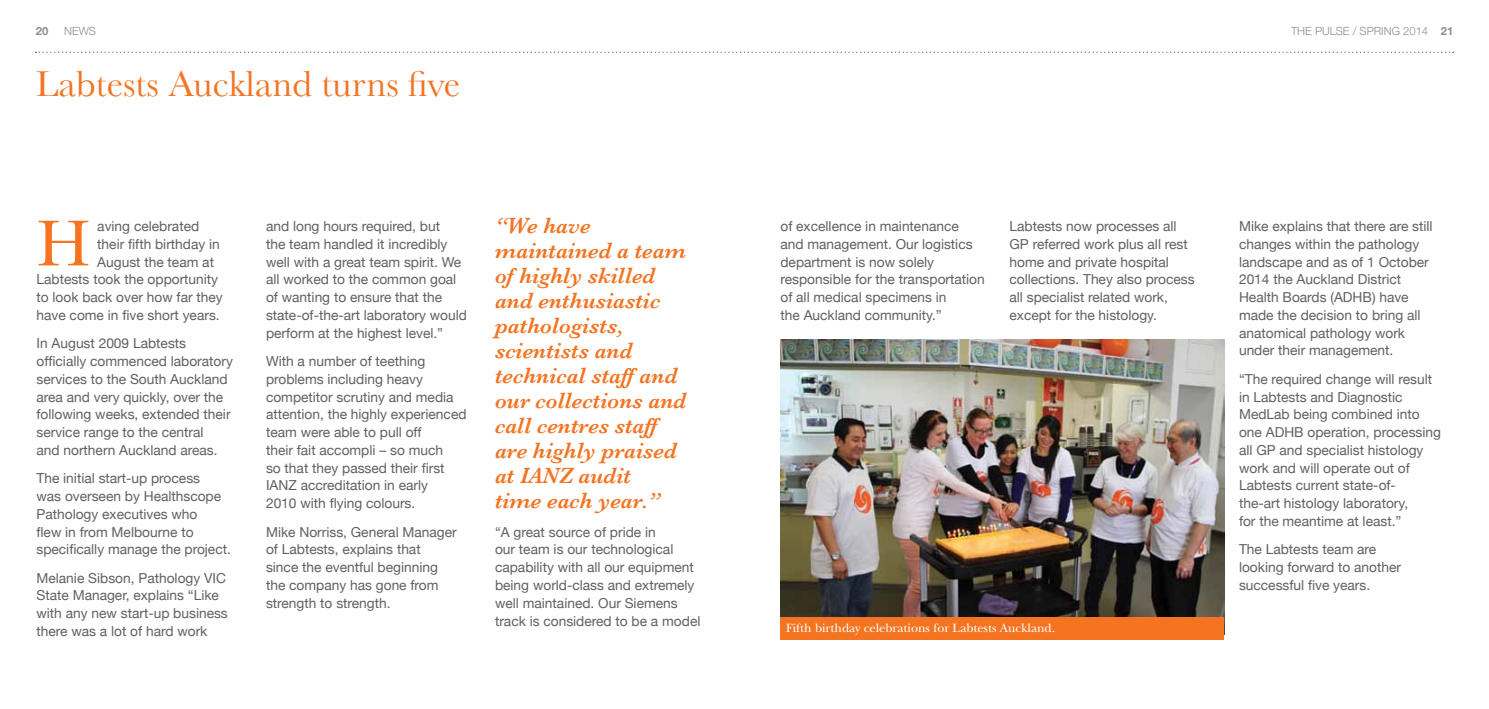
<style>
.page{position:relative;width:1489px;height:709px;background:#fff}
.page>*{position:absolute;margin:0;border:0;box-sizing:border-box;transform-origin:0 0}
.t1{font:67.38px "Baskerville";color:#f47422}
.t2{font:37.5px "Baskerville";color:#f47422}
.t3{font:italic 600 22.5px/25px "Baskerville";color:#f47422}
.t4{font:13.75px/17.8px "Helvetica Neue";color:#5f6062}
.t5{font:12.5px "New Baskerville Std";color:#fff}
.t6{font:300 11.25px "Helvetica Neue";color:#8c8e90}
.t7{font:700 11.25px "Helvetica Neue";color:#8c8e90}
.s1{font-weight:700}
</style>
<div class="page">
<svg style="left:35px;top:52px;width:1418px;height:1px"></svg>
<img style="left:780px;top:339px;width:443px;height:278px">
<div style="left:780px;top:617px;width:443px;height:23px;background:#f47422"></div>
<p class="t7" style="left:36px;top:24px;width:14px">20</p>
<p class="t6" style="left:64px;top:24px;width:33px">NEWS</p>
<p class="t6" style="left:1290px;top:24px;width:164px">THE PULSE / SPRING 2014 <span class="s1">21</span></p>
<h2 class="t2" style="left:36px;top:62px;width:426px">Labtests Auckland turns five</h2>
<h1 class="t1" style="left:36px;top:204px;width:56px">H</h1>
<p class="t4" style="left:97px;top:217px;width:103px">aving celebrated</p>
<p class="t4" style="left:97px;top:235px;width:124px">their fifth birthday in</p>
<p class="t4" style="left:97px;top:253px;width:118px">August the team at</p>
<p class="t4" style="left:36px;top:270px;width:183px">Labtests took the opportunity</p>
<p class="t4" style="left:36px;top:288px;width:188px">to look back over how far they</p>
<p class="t4" style="left:36px;top:306px;width:185px">have come in five short years.</p>
<p class="t4" style="left:36px;top:334px;width:198px">In August 2009 Labtests officially commenced laboratory services to the South Auckland area and very quickly, over the following weeks, extended their service range to the central<br>and northern Auckland areas.</p>
<p class="t4" style="left:36px;top:469px;width:196px">The initial start-up process<br>was overseen by Healthscope<br>Pathology executives who<br>flew in from Melbourne to specifically manage the project.</p>
<p class="t4" style="left:36px;top:568px;width:193px">Melanie Sibson, Pathology VIC<br>State Manager, explains “Like with any new start-up business there was a lot of hard work</p>
<p class="t4" style="left:266px;top:217px;width:202px">and long hours required, but<br>the team handled it incredibly well with a great team spirit. We all worked to the common goal of wanting to ensure that the state-of-the-art laboratory would perform at the highest level.”</p>
<p class="t4" style="left:266px;top:352px;width:202px">With a number of teething problems including heavy competitor scrutiny and media attention, the highly experienced team were able to pull off<br>their fait accompli – so much<br>so that they passed their first<br>IANZ accreditation in early<br>2010 with flying colours.</p>
<p class="t4" style="left:266px;top:522px;width:192px">Mike Norriss, General Manager of Labtests, explains that<br>since the eventful beginning the company has gone from strength to strength.</p>
<h3 class="t3" style="left:495px;top:213px;width:193px">“We have maintained a team of highly skilled and enthusiastic pathologists, scientists and technical staff and our collections and call centres staff are highly praised at IANZ audit<br>time each year.”</h3>
<p class="t4" style="left:495px;top:523px;width:207px">“A great source of pride in<br>our team is our technological capability with all our equipment being world-class and extremely well maintained. Our Siemens track is considered to be a model</p>
<p class="t4" style="left:780px;top:217px;width:206px">of excellence in maintenance and management. Our logistics department is now solely responsible for the transportation of all medical specimens in<br>the Auckland community.”</p>
<p class="t4" style="left:1009px;top:217px;width:187px">Labtests now processes all<br>GP referred work plus all rest home and private hospital collections. They also process all specialist related work, except for the histology.</p>
<p class="t4" style="left:1238px;top:217px;width:195px">Mike explains that there are still changes within the pathology landscape and as of 1 October<br>2014 the Auckland District<br>Health Boards (ADHB) have made the decision to bring all anatomical pathology work under their management.</p>
<p class="t4" style="left:1238px;top:370px;width:203px">“The required change will result in Labtests and Diagnostic<br>MedLab being combined into one ADHB operation, processing all GP and specialist histology work and will operate out of<br>Labtests current state-of-<br>the-art histology laboratory,<br>for the meantime at least.”</p>
<p class="t4" style="left:1238px;top:540px;width:163px">The Labtests team are looking forward to another successful five years.</p>
<p class="t5" style="left:786px;top:621px;width:271px">Fifth birthday celebrations for Labtests Auckland.</p>
</div>
